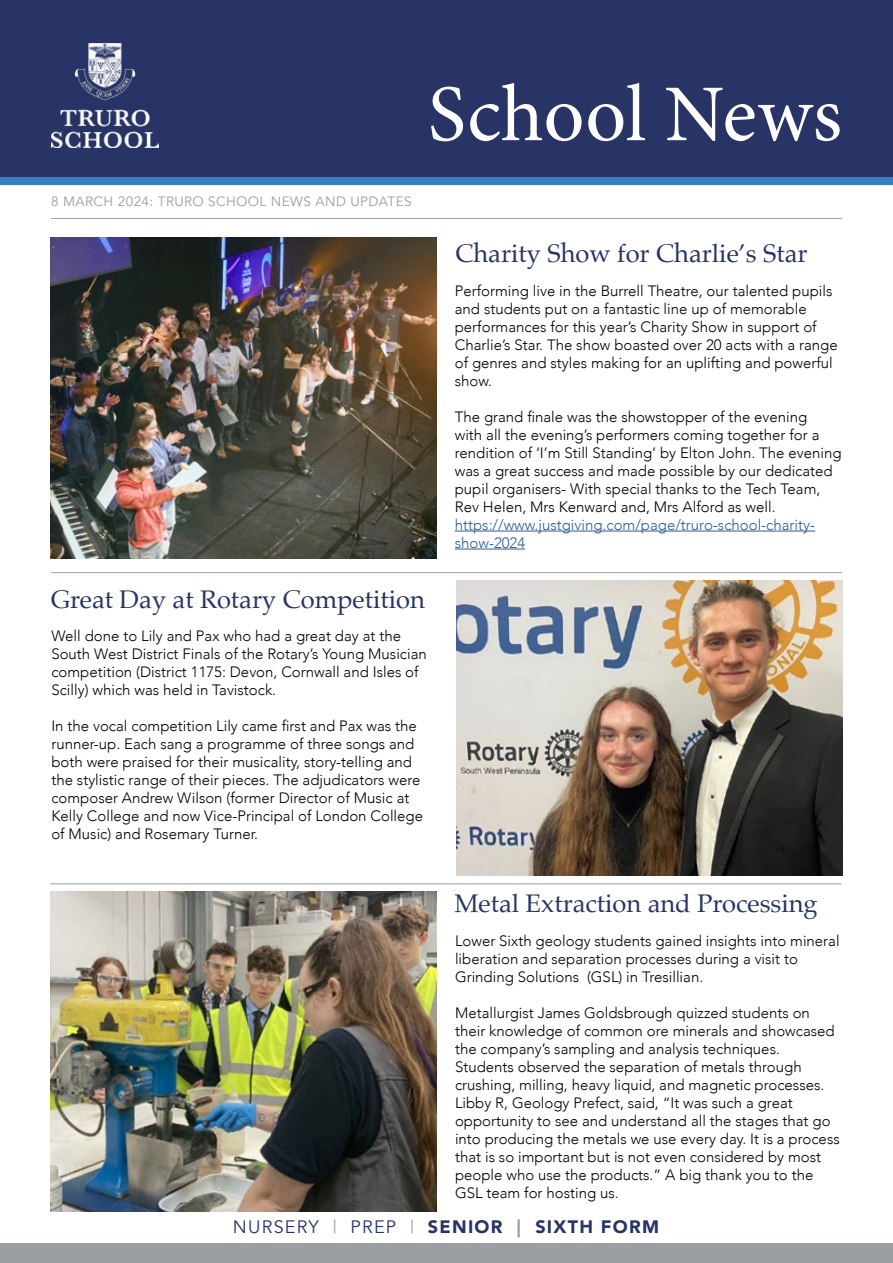
<style>
.page{position:relative;width:893px;height:1263px;background:#fff}
.page>*{position:absolute;margin:0;border:0;box-sizing:border-box;transform-origin:0 0}
.t1{font:80.55px "Minion Pro";color:#fff}
.t2{font:25.5px "Palatino";color:#273465}
.t3{font:900 18px "Avenir";letter-spacing:.07em;color:#273465}
.t4{font:300 15px/18px "Avenir";color:#000}
.t5{font:300 15px/18px "Avenir";color:#275b9b}
.t6{font:13.5px "Avenir";letter-spacing:.03em;color:#9b9ea2}
.s1{font-weight:400}
.s2{font-weight:400;color:#9b9ea2}
.s3{color:#9b9ea2}
</style>
<div class="page">
<div style="left:0;top:0;width:893px;height:181px;background:#273465"></div>
<img style="left:51px;top:43px;width:107px;height:105px">
<hr style="left:51px;top:218px;width:791px;height:1px;background:#9b9ea2">
<div style="left:0;top:1243px;width:893px;height:20px;background:#9b9ea2"></div>
<hr style="left:455px;top:531px;width:360px;height:1px;background:#275b9b">
<hr style="left:455px;top:549px;width:70px;height:1px;background:#275b9b">
<img style="left:51px;top:238px;width:385px;height:321px">
<hr style="left:51px;top:572px;width:791px;height:1px;background:#9b9ea2">
<div style="left:0;top:178px;width:893px;height:7px;background:#3381c4"></div>
<img style="left:457px;top:581px;width:385px;height:295px">
<hr style="left:50px;top:883px;width:791px;height:1px;background:#9b9ea2">
<img style="left:51px;top:891px;width:385px;height:321px">
<h1 class="t1" style="left:428px;top:60px;width:416px">School News</h1>
<p class="t6" style="left:51px;top:193px;width:362px">8 MARCH 2024: TRURO SCHOOL NEWS AND UPDATES</p>
<h2 class="t2" style="left:455px;top:232px;width:354px">Charity Show for Charlie’s Star</h2>
<p class="t4" style="left:455px;top:282px;width:384px">Performing live in the Burrell Theatre, our talented pupils and students put on a fantastic line up of memorable performances for this year’s Charity Show in support of Charlie’s Star. The show boasted over 20 acts with a range of genres and styles making for an uplifting and powerful show.</p>
<p class="t4" style="left:455px;top:408px;width:388px">The grand finale was the showstopper of the evening<br>with all the evening’s performers coming together for a rendition of ‘I’m Still Standing’ by Elton John. The evening was a great success and made possible by our dedicated pupil organisers- With special thanks to the Tech Team, Rev Helen, Mrs Kenward and, Mrs Alford as well.</p>
<p class="t5" style="left:455px;top:516px;width:362px">https://www.justgiving.com/page/truro-school-charity&shy;show-2024</p>
<h2 class="t2" style="left:51px;top:578px;width:376px">Great Day at Rotary Competition</h2>
<p class="t4" style="left:51px;top:627px;width:377px">Well done to Lily and Pax who had a great day at the South West District Finals of the Rotary’s Young Musician competition (District 1175: Devon, Cornwall and Isles of Scilly) which was held in Tavistock.</p>
<p class="t4" style="left:51px;top:717px;width:373px">In the vocal competition Lily came first and Pax was the runner-up. Each sang a programme of three songs and both were praised for their musicality, story-telling and the stylistic range of their pieces. The adjudicators were composer Andrew Wilson (former Director of Music at Kelly College and now Vice-Principal of London College of Music) and Rosemary Turner.</p>
<h2 class="t2" style="left:454px;top:882px;width:365px">Metal Extraction and Processing</h2>
<p class="t4" style="left:455px;top:932px;width:386px">Lower Sixth geology students gained insights into mineral liberation and separation processes during a visit to<br>Grinding Solutions (GSL) in Tresillian.</p>
<p class="t4" style="left:455px;top:1004px;width:386px">Metallurgist James Goldsbrough quizzed students on their knowledge of common ore minerals and showcased the company’s sampling and analysis techniques.<br>Students observed the separation of metals through crushing, milling, heavy liquid, and magnetic processes.<br>Libby R, Geology Prefect, said, “It was such a great opportunity to see and understand all the stages that go into producing the metals we use every day. It is a process that is so important but is not even considered by most people who use the products.” A big thank you to the GSL team for hosting us.</p>
<p class="t3" style="left:233px;top:1211px;width:428px"><span class="s1">NURSERY</span> <span class="s2">|</span> <span class="s1">PREP</span> <span class="s2">|</span> SENIOR <span class="s3">|</span> SIXTH FORM</p>
</div>
